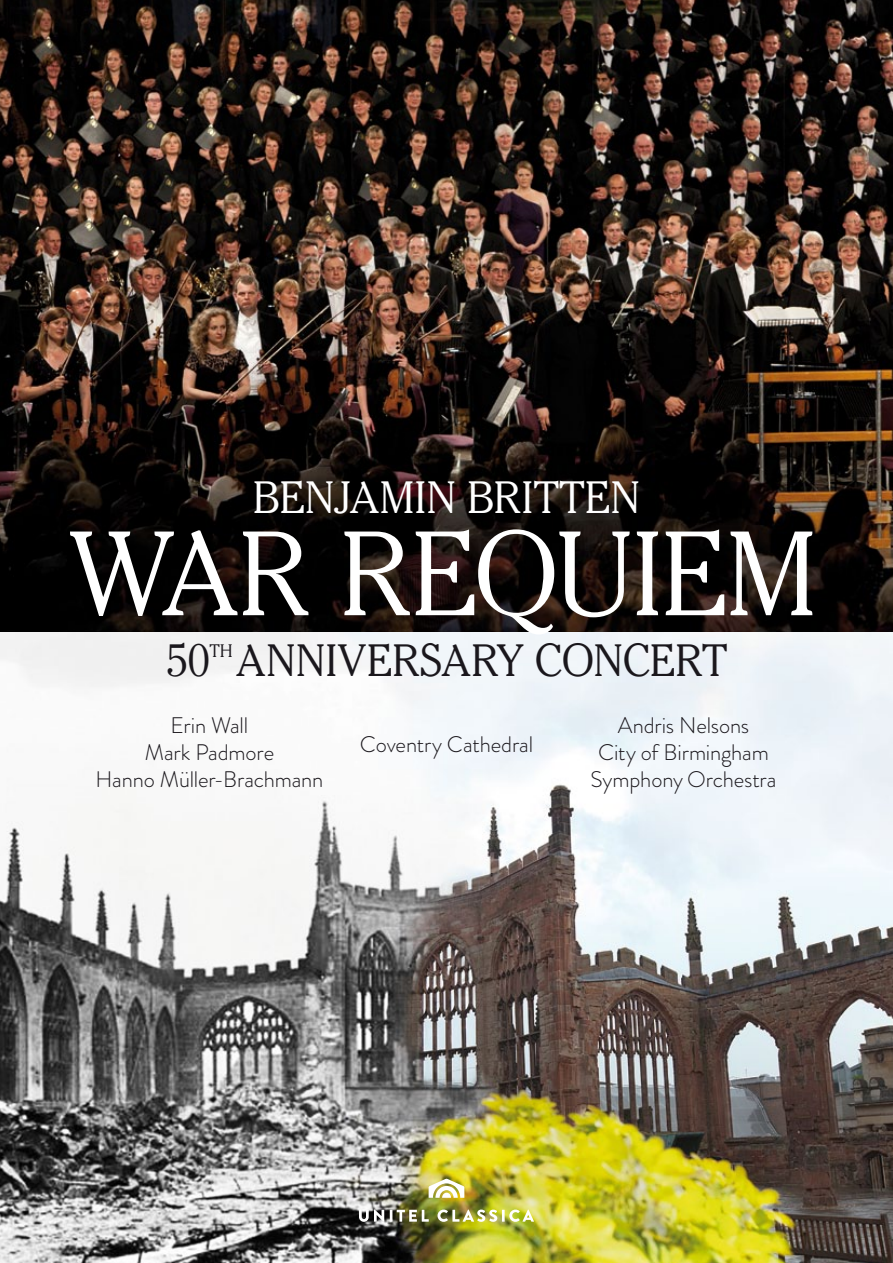
<style>
.page{position:relative;width:893px;height:1263px;background:#fff}
.page>*{position:absolute;margin:0;border:0;box-sizing:border-box;transform-origin:0 0}
.t1{font:300 117.75px "Cheltenham Light S Si";letter-spacing:-.025em;color:#fff}
.t2{font:300 45px "Cheltenham Light S Si";letter-spacing:-.02em;color:#1a171c}
.t3{font:300 45px "Cheltenham Light S Si";letter-spacing:-.015em;color:#fff}
.t4{font:300 22.5px/27px "Brandon Grotesque";letter-spacing:-.005em;color:#1a171c;text-align:center}
.t5{font:300 18px "Cheltenham Light S Si";color:#1a171c}
</style>
<div class="page">
<img style="left:0;top:0;width:893px;height:631px">
<svg style="left:0;top:631px;width:893px;height:632px"></svg>
<svg style="left:429px;top:1179px;width:35px;height:19px"></svg>
<svg style="left:359px;top:1209px;width:25px;height:13px"></svg>
<svg style="left:390px;top:1210px;width:39px;height:12px"></svg>
<svg style="left:437px;top:1209px;width:97px;height:13px"></svg>
<h2 class="t3" style="left:252px;top:471px;width:389px">BENJAMIN BRITTEN</h2>
<h1 class="t1" style="left:69px;top:505px;width:751px">WAR REQUIEM</h1>
<h2 class="t2" style="left:166px;top:634px;width:45px">50</h2>
<p class="t5" style="left:210px;top:640px;width:24px">TH</p>
<h2 class="t2" style="left:236px;top:634px;width:492px">ANNIVERSARY CONCERT</h2>
<p class="t4" style="left:591px;top:712px;width:187px">Andris Nelsons<br>City of Birmingham<br>Symphony Orchestra</p>
<p class="t4" style="left:95px;top:712px;width:229px">Erin Wall<br>Mark Padmore<br>Hanno Müller-Brachmann</p>
<p class="t4" style="left:360px;top:731px;width:175px">Coventry Cathedral</p>
</div>
